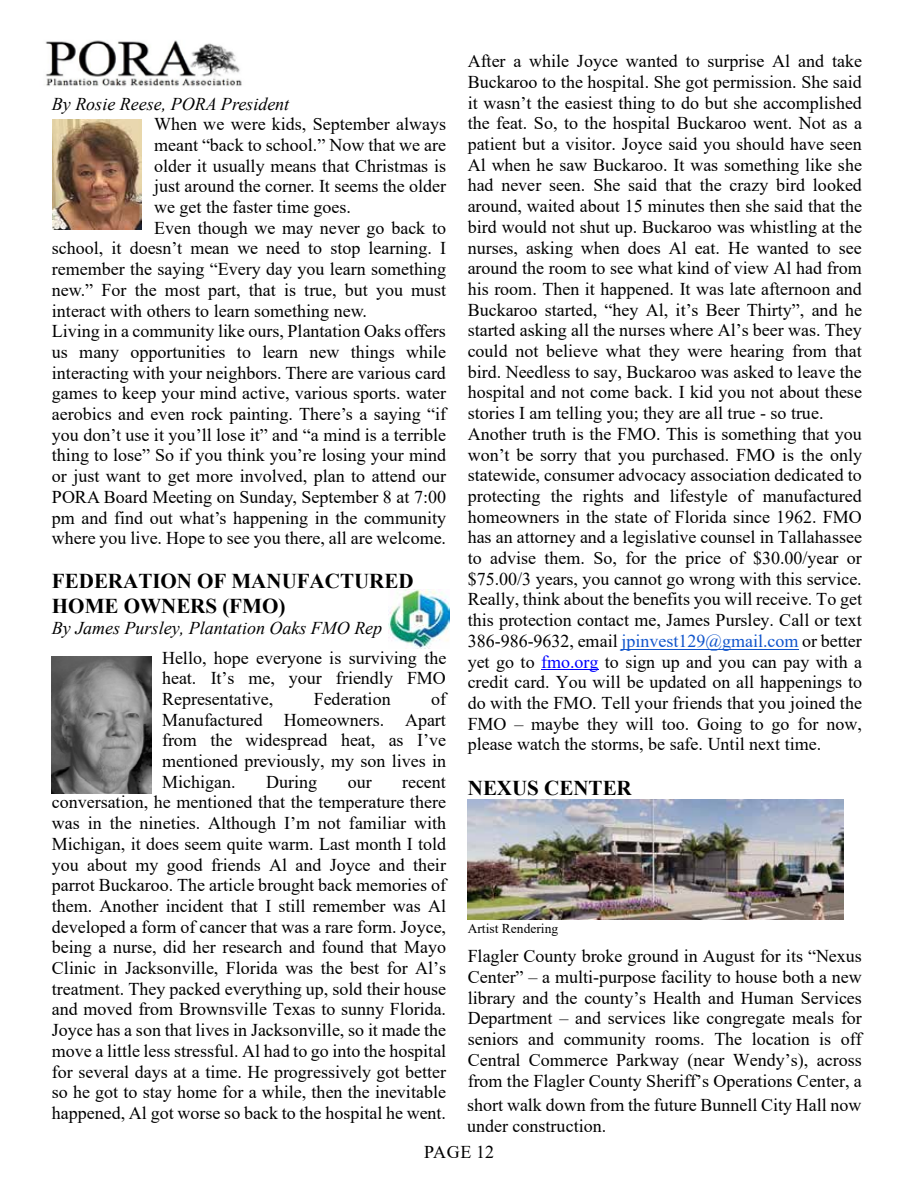
<style>
.page{position:relative;width:918px;height:1188px;background:#fff}
.page>*{position:absolute;margin:0;border:0;box-sizing:border-box;transform-origin:0 0}
.t1{font:700 21px/24.2px "Times New Roman";color:#000}
.t2{font:18px/20.7px "Times New Roman";color:#000;text-align:justify}
.t3{font:italic 18px "Times New Roman";color:#000}
.t4{font:13.5px "Times New Roman";color:#000}
.s1{color:#15c}
.s2{color:#00f}
</style>
<div class="page">
<hr style="left:621px;top:649px;width:178px;height:1px;background:#15c">
<hr style="left:541px;top:669px;width:58px;height:1px;background:#00f">
<img style="left:468px;top:799px;width:376px;height:120px">
<img style="left:388px;top:589px;width:61px;height:59px">
<img style="left:52px;top:656px;width:100px;height:137px">
<img style="left:53px;top:120px;width:89px;height:110px">
<img style="left:45px;top:40px;width:197px;height:47px">
<p class="t3" style="left:52px;top:91px;width:239px">By Rosie Reese, PORA President</p>
<p class="t2" style="left:154px;top:113px;width:293px">When we were kids, September always</p>
<p class="t2" style="left:154px;top:134px;width:294px">meant “back to school.” Now that we are</p>
<p class="t2" style="left:154px;top:155px;width:293px">older it usually means that Christmas is</p>
<p class="t2" style="left:154px;top:175px;width:294px">just around the corner. It seems the older</p>
<p class="t2" style="left:154px;top:196px;width:198px">we get the faster time goes.</p>
<p class="t2" style="left:154px;top:217px;width:293px">Even though we may never go back to</p>
<p class="t2" style="left:52px;top:237px;width:396px">school, it doesn’t mean we need to stop learning. I</p>
<p class="t2" style="left:52px;top:258px;width:396px">remember the saying “Every day you learn something</p>
<p class="t2" style="left:52px;top:279px;width:396px">new.” For the most part, that is true, but you must</p>
<p class="t2" style="left:52px;top:300px;width:317px">interact with others to learn something new.</p>
<p class="t2" style="left:52px;top:320px;width:396px">Living in a community like ours, Plantation Oaks offers</p>
<p class="t2" style="left:52px;top:341px;width:396px">us many opportunities to learn new things while</p>
<p class="t2" style="left:52px;top:362px;width:396px">interacting with your neighbors. There are various card</p>
<p class="t2" style="left:52px;top:382px;width:396px">games to keep your mind active, various sports. water</p>
<p class="t2" style="left:52px;top:403px;width:396px">aerobics and even rock painting. There’s a saying “if</p>
<p class="t2" style="left:52px;top:424px;width:396px">you don’t use it you’ll lose it” and “a mind is a terrible</p>
<p class="t2" style="left:52px;top:444px;width:396px">thing to lose” So if you think you’re losing your mind</p>
<p class="t2" style="left:52px;top:465px;width:396px">or just want to get more involved, plan to attend our</p>
<p class="t2" style="left:52px;top:486px;width:396px">PORA Board Meeting on Sunday, September 8 at 7:00</p>
<p class="t2" style="left:52px;top:507px;width:396px">pm and find out what’s happening in the community</p>
<p class="t2" style="left:52px;top:527px;width:396px">where you live. Hope to see you there, all are welcome.</p>
<p class="t1" style="left:52px;top:569px;width:363px">FEDERATION OF MANUFACTURED<br>HOME OWNERS (FMO)</p>
<p class="t3" style="left:52px;top:615px;width:332px">By James Pursley, Plantation Oaks FMO Rep</p>
<p class="t2" style="left:162px;top:647px;width:286px">Hello, hope everyone is surviving the heat. It’s me, your friendly FMO Representative,</p>
<p class="t2" style="left:314px;top:688px;width:78px">Federation</p>
<p class="t2" style="left:162px;top:688px;width:286px;text-indent:269px">of Manufactured Homeowners. Apart from the widespread heat, as I’ve mentioned previously, my son lives in Michigan.</p>
<p class="t2" style="left:266px;top:771px;width:52px">During</p>
<p class="t2" style="left:348px;top:771px;width:25px">our</p>
<p class="t2" style="left:52px;top:771px;width:396px;text-indent:350px">recent conversation, he mentioned that the temperature there was in the nineties. Although I’m not familiar with Michigan, it does seem quite warm. Last month I told you about my good friends Al and Joyce and their parrot Buckaroo. The article brought back memories of them. Another incident that I still remember was Al developed a form of cancer that was a rare form. Joyce, being a nurse, did her research and found that Mayo Clinic in Jacksonville, Florida was the best for Al’s treatment. They packed everything up, sold their house and moved from Brownsville Texas to sunny Florida.<br>Joyce has a son that lives in Jacksonville, so it made the move a little less stressful. Al had to go into the hospital for several days at a time. He progressively got better so he got to stay home for a while, then the inevitable happened, Al got worse so back to the hospital he went.</p>
<p class="t2" style="left:468px;top:50px;width:396px;text-align:left">After a while Joyce wanted to surprise Al and take Buckaroo to the hospital. She got permission. She said it wasn’t the easiest thing to do but she accomplished the feat. So, to the hospital Buckaroo went. Not as a patient but a visitor. Joyce said you should have seen Al when he saw Buckaroo. It was something like she had never seen. She said that the crazy bird looked around, waited about 15 minutes then she said that the bird would not shut up. Buckaroo was whistling at the nurses, asking when does Al eat. He wanted to see around the room to see what kind of view Al had from his room. Then it happened. It was late afternoon and Buckaroo started, “hey Al, it’s Beer Thirty”, and he started asking all the nurses where Al’s beer was. They could not believe what they were hearing from that bird. Needless to say, Buckaroo was asked to leave the hospital and not come back. I kid you not about these stories I am telling you; they are all true - so true.<br>Another truth is the FMO. This is something that you won’t be sorry that you purchased. FMO is the only statewide, consumer advocacy association dedicated to protecting the rights and lifestyle of manufactured homeowners in the state of Florida since 1962. FMO has an attorney and a legislative counsel in Tallahassee to advise them. So, for the price of $30.00/year or $75.00/3 years, you cannot go wrong with this service.<br>Really, think about the benefits you will receive. To get this protection contact me, James Pursley. Call or text 386-986-9632, email <span class="s1">jpinvest129@gmail.com</span> or better yet go to <span class="s2">fmo.org</span> to sign up and you can pay with a credit card. You will be updated on all happenings to do with the FMO. Tell your friends that you joined the FMO – maybe they will too. Going to go for now, please watch the storms, be safe. Until next time.</p>
<p class="t1" style="left:468px;top:775px;width:166px">NEXUS CENTER</p>
<p class="t4" style="left:468px;top:919px;width:92px">Artist Rendering</p>
<p class="t2" style="left:468px;top:945px;width:396px">Flagler County broke ground in August for its “Nexus Center” – a multi-purpose facility to house both a new library and the county’s Health and Human Services Department – and services like congregate meals for seniors and community rooms. The location is off Central Commerce Parkway (near Wendy’s), across from the Flagler County Sheriff’s Operations Center, a</p>
<p class="t2" style="left:467px;top:1094px;width:396px">short walk down from the future Bunnell City Hall now under construction.</p>
<p class="t2" style="left:424px;top:1141px;width:72px">PAGE 12</p>
</div>
